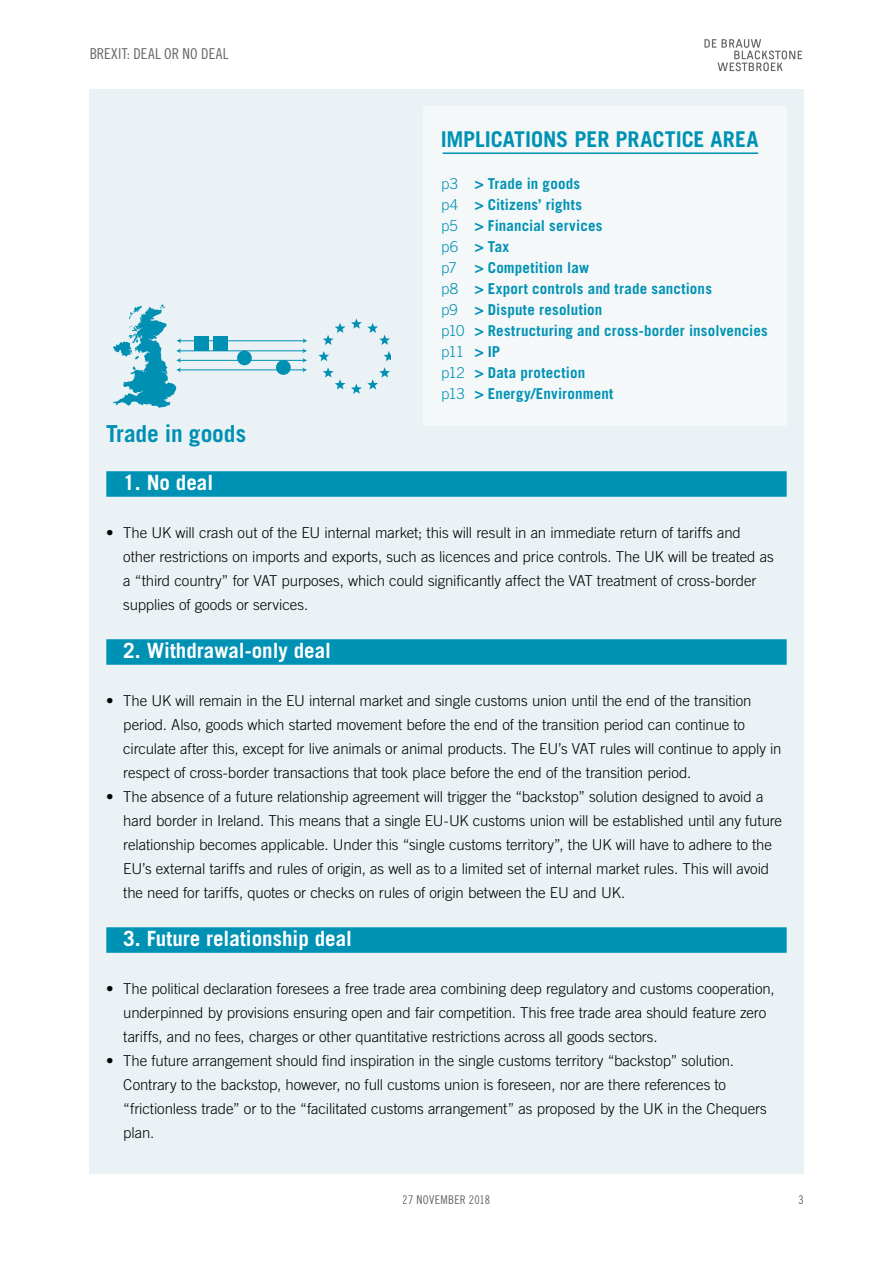
<style>
.page{position:relative;width:893px;height:1263px;background:#fff}
.page>*{position:absolute;margin:0;border:0;box-sizing:border-box;transform-origin:0 0}
.t1{font:700 23.4px "Trade Gothic LT Std";letter-spacing:-.005em;color:#0090b3}
.t2{font:700 21.75px "Trade Gothic LT Std";color:#0092b4}
.t3{font:700 21px "Trade Gothic LT Std";color:#fff}
.t4{font:300 15px/24px "Trade Gothic LT Std";letter-spacing:-.005em;color:#000}
.t5{font:700 15px/21px "Trade Gothic LT Std";letter-spacing:.01em;color:#0092b4}
.t6{font:300 15px/21px "Trade Gothic LT Std";letter-spacing:-.025em;color:#0092b4}
.t7{font:15px "Trade Gothic LT Std Cn 18";letter-spacing:.015em;color:#000}
.t8{font:12px "Trade Gothic LT Std Cn 18";letter-spacing:.02em;color:#000}
</style>
<div class="page">
<div style="left:89px;top:89px;width:715px;height:1085px;background:#ebf2f5"></div>
<svg style="left:704px;top:39px;width:98px;height:32px"></svg>
<div style="left:423px;top:106px;width:364px;height:320px;background:#f4f8f9"></div>
<div style="left:106px;top:471px;width:681px;height:26px;background:#0092b4"></div>
<div style="left:106px;top:639px;width:681px;height:26px;background:#0092b4"></div>
<div style="left:106px;top:927px;width:681px;height:26px;background:#0092b4"></div>
<hr style="left:180px;top:340px;width:124px;height:1px;background:#0090b3">
<svg style="left:323px;top:323px;width:22px;height:22px"></svg>
<svg style="left:323px;top:367px;width:22px;height:23px"></svg>
<svg style="left:384px;top:351px;width:6px;height:10px"></svg>
<svg style="left:318px;top:351px;width:11px;height:10px"></svg>
<svg style="left:351px;top:318px;width:39px;height:27px"></svg>
<svg style="left:351px;top:367px;width:39px;height:27px"></svg>
<hr style="left:179px;top:351px;width:125px;height:1px;background:#0090b3">
<hr style="left:179px;top:360px;width:125px;height:1px;background:#0090b3">
<hr style="left:179px;top:370px;width:125px;height:1px;background:#0090b3">
<svg style="left:113px;top:304px;width:68px;height:104px"></svg>
<svg style="left:303px;top:338px;width:4px;height:34px"></svg>
<div style="left:194px;top:336px;width:15px;height:15px;background:#0090b3"></div>
<div style="left:213px;top:336px;width:15px;height:15px;background:#0090b3"></div>
<div style="left:276px;top:360px;width:15px;height:15px;background:#0090b3;border-radius:7px"></div>
<div style="left:237px;top:351px;width:15px;height:14px;background:#0090b3;border-radius:7px"></div>
<hr style="left:442px;top:152px;width:316px;height:2px;background:#0092b4">
<p class="t7" style="left:89px;top:45px;width:141px">BREXIT: DEAL OR NO DEAL</p>
<h1 class="t1" style="left:106px;top:419px;width:142px">Trade in goods</h1>
<h2 class="t2" style="left:441px;top:126px;width:319px">IMPLICATIONS PER PRACTICE AREA</h2>
<p class="t6" style="left:441px;top:173px;width:25px">p3 p4 p5 p6 p7 p8 p9 p10 p11 p12 p13</p>
<p class="t5" style="left:475px;top:173px;width:295px">&gt; Trade in goods<br>&gt; Citizens’ rights<br>&gt; Financial services<br>&gt; Tax<br>&gt; Competition law<br>&gt; Export controls and trade sanctions<br>&gt; Dispute resolution<br>&gt; Restructuring and cross-border insolvencies &gt; IP<br>&gt; Data protection<br>&gt; Energy/Environment</p>
<h3 class="t3" style="left:123px;top:470px;width:91px">1. No deal</h3>
<p class="t4" style="left:123px;top:521px;width:652px;text-indent:-17px">• The UK will crash out of the EU internal market; this will result in an immediate return of tariffs and other restrictions on imports and exports, such as licences and price controls. The UK will be treated as a “third country” for VAT purposes, which could significantly affect the VAT treatment of cross-border supplies of goods or services.</p>
<h3 class="t3" style="left:123px;top:638px;width:209px">2. Withdrawal-only deal</h3>
<p class="t4" style="left:123px;top:689px;width:660px;text-indent:-17px">• The UK will remain in the EU internal market and single customs union until the end of the transition period. Also, goods which started movement before the end of the transition period can continue to circulate after this, except for live animals or animal products. The EU’s VAT rules will continue to apply in respect of cross-border transactions that took place before the end of the transition period.</p>
<p class="t4" style="left:123px;top:785px;width:660px;text-indent:-17px">• The absence of a future relationship agreement will trigger the “backstop” solution designed to avoid a hard border in Ireland. This means that a single EU-UK customs union will be established until any future relationship becomes applicable. Under this “single customs territory”, the UK will have to adhere to the EU’s external tariffs and rules of origin, as well as to a limited set of internal market rules. This will avoid the need for tariffs, quotes or checks on rules of origin between the EU and UK.</p>
<h3 class="t3" style="left:123px;top:926px;width:230px">3. Future relationship deal</h3>
<p class="t4" style="left:123px;top:977px;width:653px;text-indent:-17px">• The political declaration foresees a free trade area combining deep regulatory and customs cooperation, underpinned by provisions ensuring open and fair competition. This free trade area should feature zero tariffs, and no fees, charges or other quantitative restrictions across all goods sectors.</p>
<p class="t4" style="left:123px;top:1049px;width:645px;text-indent:-17px">• The future arrangement should find inspiration in the single customs territory “backstop” solution.<br>Contrary to the backstop, however, no full customs union is foreseen, nor are there references to “frictionless trade” or to the “facilitated customs arrangement” as proposed by the UK in the Chequers plan.</p>
<p class="t8" style="left:403px;top:1192px;width:89px">27 NOVEMBER 2018</p>
<p class="t8" style="left:798px;top:1192px;width:7px">3</p>
</div>
